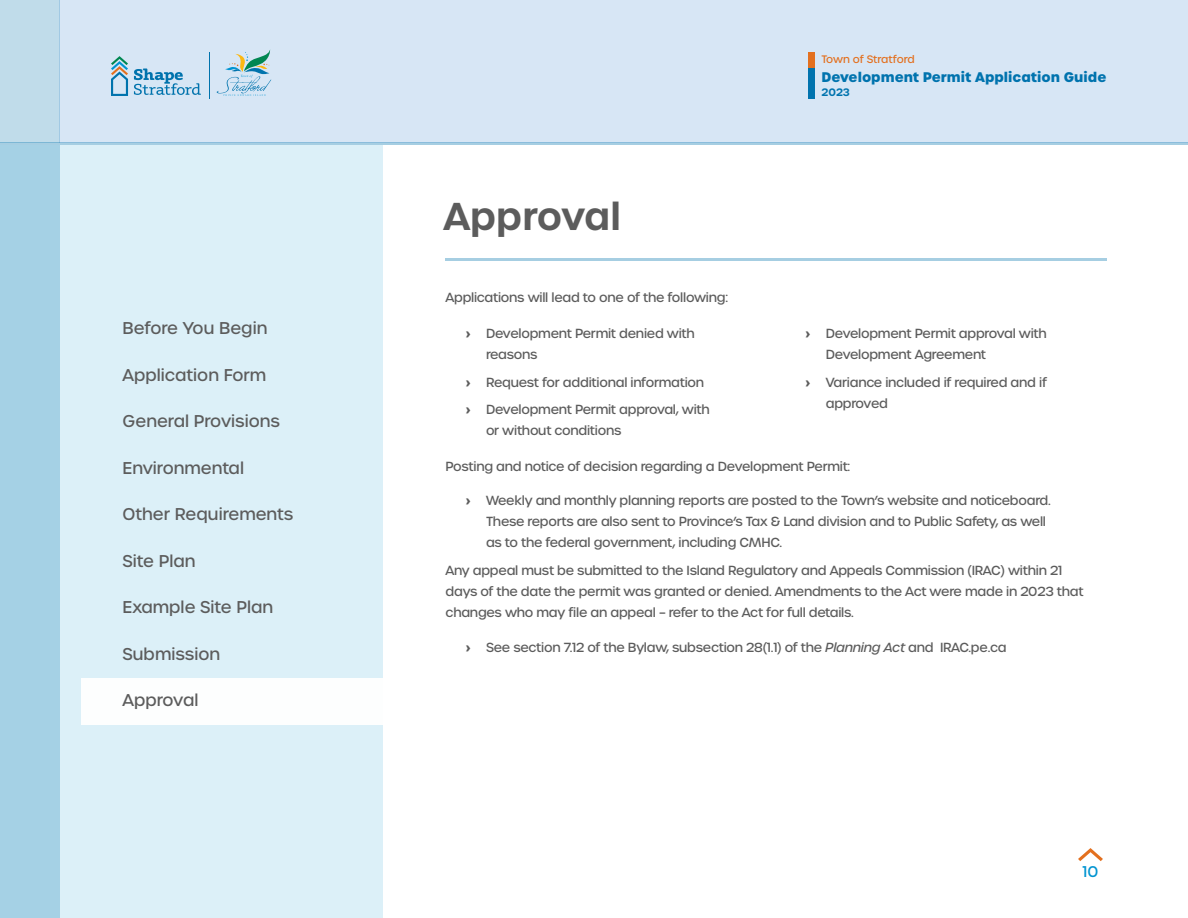
<style>
.page{position:relative;width:1188px;height:918px;background:#fff}
.page>*{position:absolute;margin:0;border:0;box-sizing:border-box;transform-origin:0 0}
.t1{font:600 37.5px "Urbane";color:#5c5c5c}
.t2{font:500 16.5px "Urbane";color:#5c5c5c}
.t3{font:500 15px "Urbane";color:#0094d1}
.t4{font:700 13.5px "Urbane";color:#0073ae}
.Body_9{font:500 12.75px/21px "Urbane";letter-spacing:-.02em;color:#5c5c5c}
.t5{font:500 10.5px "Urbane";letter-spacing:-.01em;color:#e3701f}
.t6{font:600 10.5px "Urbane";color:#0073ae}
.s1{font-weight:700}
.s2{font-style:italic}
</style>
<div class="page">
<div style="left:0;top:145px;width:382px;height:773px;background:#dcf0f8"></div>
<div style="left:59px;top:0;width:1129px;height:142px;background:#d7e6f5"></div>
<div style="left:0;top:145px;width:59px;height:773px;background:#a5d1e5"></div>
<div style="left:0;top:0;width:59px;height:142px;background:#c0dcea"></div>
<hr style="left:446px;top:258px;width:661px;height:3px;background:#0073ae">
<hr style="left:0;top:142px;width:1188px;height:3px;background:#0073ae">
<svg style="left:111px;top:56px;width:17px;height:40px"></svg>
<svg style="left:134px;top:69px;width:67px;height:26px"></svg>
<svg style="left:217px;top:49px;width:54px;height:47px"></svg>
<hr style="left:209px;top:53px;width:1px;height:46px;background:#0073ad">
<svg style="left:1078px;top:848px;width:25px;height:13px"></svg>
<div style="left:81px;top:678px;width:301px;height:46px;background:#fff"></div>
<div style="left:808px;top:68px;width:6px;height:31px;background:#0073ae"></div>
<div style="left:808px;top:52px;width:6px;height:16px;background:#e3701f"></div>
<p class="t2" style="left:123px;top:318px;width:146px">Before You Begin</p>
<p class="t2" style="left:123px;top:364px;width:145px">Application Form</p>
<p class="t2" style="left:123px;top:411px;width:159px">General Provisions</p>
<p class="t2" style="left:123px;top:457px;width:123px">Environmental</p>
<p class="t2" style="left:123px;top:504px;width:172px">Other Requirements</p>
<p class="t2" style="left:123px;top:550px;width:75px">Site Plan</p>
<p class="t2" style="left:123px;top:597px;width:152px">Example Site Plan</p>
<p class="t2" style="left:123px;top:643px;width:99px">Submission</p>
<p class="t2" style="left:123px;top:690px;width:78px">Approval</p>
<p class="t1" style="left:443px;top:191px;width:179px">Approval</p>
<p class="Body_9" style="left:446px;top:287px;width:284px">Applications will lead to one of the following:</p>
<p class="Body_9" style="left:486px;top:323px;width:210px;text-indent:-20px"><span class="s1">›</span> Development Permit denied with reasons</p>
<p class="Body_9" style="left:466px;top:371px;width:240px"><span class="s1">›</span> Request for additional information</p>
<p class="Body_9" style="left:486px;top:399px;width:225px;text-indent:-20px"><span class="s1">›</span> Development Permit approval, with or without conditions</p>
<p class="t5" style="left:821px;top:52px;width:95px">Town of Stratford</p>
<p class="t4" style="left:822px;top:68px;width:286px">Development Permit Application Guide</p>
<p class="t6" style="left:822px;top:85px;width:30px">2023</p>
<p class="Body_9" style="left:826px;top:323px;width:223px;text-indent:-20px"><span class="s1">›</span> Development Permit approval with<br>Development Agreement</p>
<p class="Body_9" style="left:826px;top:371px;width:223px;text-indent:-20px"><span class="s1">›</span> Variance included if required and if approved</p>
<p class="Body_9" style="left:446px;top:456px;width:406px">Posting and notice of decision regarding a Development Permit:</p>
<p class="Body_9" style="left:486px;top:490px;width:566px;text-indent:-20px"><span class="s1">›</span> Weekly and monthly planning reports are posted to the Town’s website and noticeboard.<br>These reports are also sent to Province’s Tax &amp; Land division and to Public Safety, as well as to the federal government, including CMHC.</p>
<p class="Body_9" style="left:446px;top:560px;width:640px">Any appeal must be submitted to the Island Regulatory and Appeals Commission (IRAC) within 21 days of the date the permit was granted or denied. Amendments to the Act were made in 2023 that changes who may file an appeal – refer to the Act for full details.</p>
<p class="Body_9" style="left:466px;top:637px;width:542px"><span class="s1">›</span> See section 7.12 of the Bylaw, subsection 28(1.1) of the <span class="s2">Planning Act</span> and IRAC.pe.ca</p>
<p class="t3" style="left:1083px;top:862px;width:17px">10</p>
</div>
